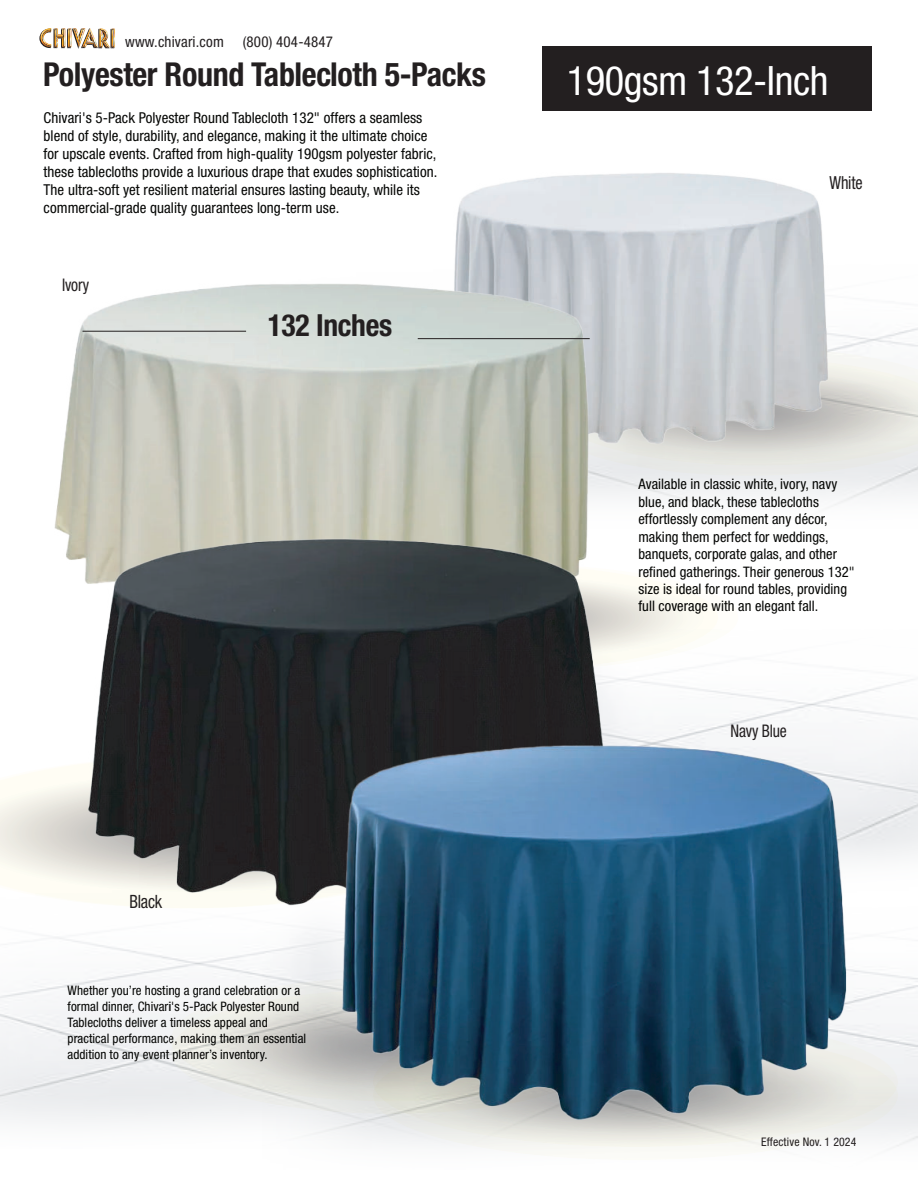
<style>
.page{position:relative;width:918px;height:1188px;background:#fff}
.page>*{position:absolute;margin:0;border:0;box-sizing:border-box;transform-origin:0 0}
.t1{font:condensed 40.5px "Helvetica Neue LT Std";letter-spacing:-.01em;color:#fff}
.t2{font:700 condensed 33px "Helvetica Neue LT Std";letter-spacing:-.01em;color:#231f20}
.t3{font:700 condensed 30.45px "Helvetica Neue LT Std";letter-spacing:-.01em;color:#231f20}
.t4{font:condensed 18.3px "Helvetica Neue LT Std";letter-spacing:-.01em;color:#231f20;scale:.9 1}
.t5{font:condensed 18px "Helvetica Neue LT Std";letter-spacing:-.01em;color:#231f20;scale:.9 1}
.t6{font:condensed 17.4px "Helvetica Neue LT Std";letter-spacing:-.01em;color:#231f20;scale:.9 1}
.t7{font:condensed 15px/18px "Helvetica Neue LT Std";letter-spacing:.005em;color:#040503}
.t8{font:condensed 15px "Helvetica Neue LT Std";letter-spacing:.01em;color:#231f20}
.t9{font:condensed 14.55px/17.4px "Helvetica Neue LT Std";letter-spacing:.005em;color:#040503}
.t10{font:condensed 13.05px/15.9px "Helvetica Neue LT Std";letter-spacing:.005em;color:#040503}
.t11{font:condensed 11.85px "Helvetica Neue LT Std";letter-spacing:.01em;color:#231f20}
</style>
<div class="page">
<img style="left:39px;top:28px;width:76px;height:21px">
<svg style="left:269px;top:564px;width:469px;height:107px;fill:#fcfcf3"></svg>
<svg style="left:829px;top:348px;width:89px;height:10px"></svg>
<svg style="left:588px;top:358px;width:330px;height:118px;background:#e4e4e1"></svg>
<img style="left:454px;top:173px;width:375px;height:272px">
<img style="left:54px;top:284px;width:534px;height:300px">
<hr style="left:83px;top:331px;width:163px;height:1px;background:#231f20">
<hr style="left:418px;top:338px;width:172px;height:1px;background:#231f20">
<svg style="left:0;top:764px;width:234px;height:144px"></svg>
<svg style="left:373px;top:1030px;width:525px;height:130px;fill:#ecece7"></svg>
<div style="left:171px;top:977px;width:438px;height:124px;background:#f1f2f0;border-radius:50%"></div>
<svg style="left:171px;top:990px;width:438px;height:124px"></svg>
<img style="left:88px;top:538px;width:527px;height:369px">
<img style="left:342px;top:746px;width:505px;height:373px">
<div style="left:542px;top:46px;width:329px;height:65px;background:#231f20"></div>
<p class="t8" style="left:125px;top:35px;width:100px">www.chivari.com</p>
<p class="t8" style="left:243px;top:35px;width:92px">(800) 404-4847</p>
<h2 class="t2" style="left:43px;top:63px;width:444px">Polyester Round Tablecloth 5-Packs</h2>
<p class="t7" style="left:44px;top:110px;width:395px">Chivari's 5-Pack Polyester Round Tablecloth 132" offers a seamless blend of style, durability, and elegance, making it the ultimate choice for upscale events. Crafted from high-quality 190gsm polyester fabric, these tablecloths provide a luxurious drape that exudes sophistication.<br>The ultra-soft yet resilient material ensures lasting beauty, while its commercial-grade quality guarantees long-term use.</p>
<p class="t6" style="left:62px;top:278px;width:32px">Ivory</p>
<h3 class="t3" style="left:268px;top:314px;width:126px">132 Inches</h3>
<p class="t4" style="left:129px;top:894px;width:38px">Black</p>
<p class="t10" style="left:68px;top:984px;width:240px">Whether you’re hosting a grand celebration or a formal dinner, Chivari's 5-Pack Polyester Round Tablecloths deliver a timeless appeal and practical performance, making them an essential addition to any event planner’s inventory.</p>
<h1 class="t1" style="left:567px;top:65px;width:263px">190gsm 132-Inch</h1>
<p class="t5" style="left:830px;top:176px;width:38px">White</p>
<p class="t9" style="left:638px;top:477px;width:218px">Available in classic white, ivory, navy blue, and black, these tablecloths effortlessly complement any décor, making them perfect for weddings, banquets, corporate galas, and other refined gatherings. Their generous 132" size is ideal for round tables, providing full coverage with an elegant fall.</p>
<p class="t6" style="left:730px;top:724px;width:64px">Navy Blue</p>
<p class="t11" style="left:761px;top:1138px;width:97px">Effective Nov. 1 2024</p>
</div>
